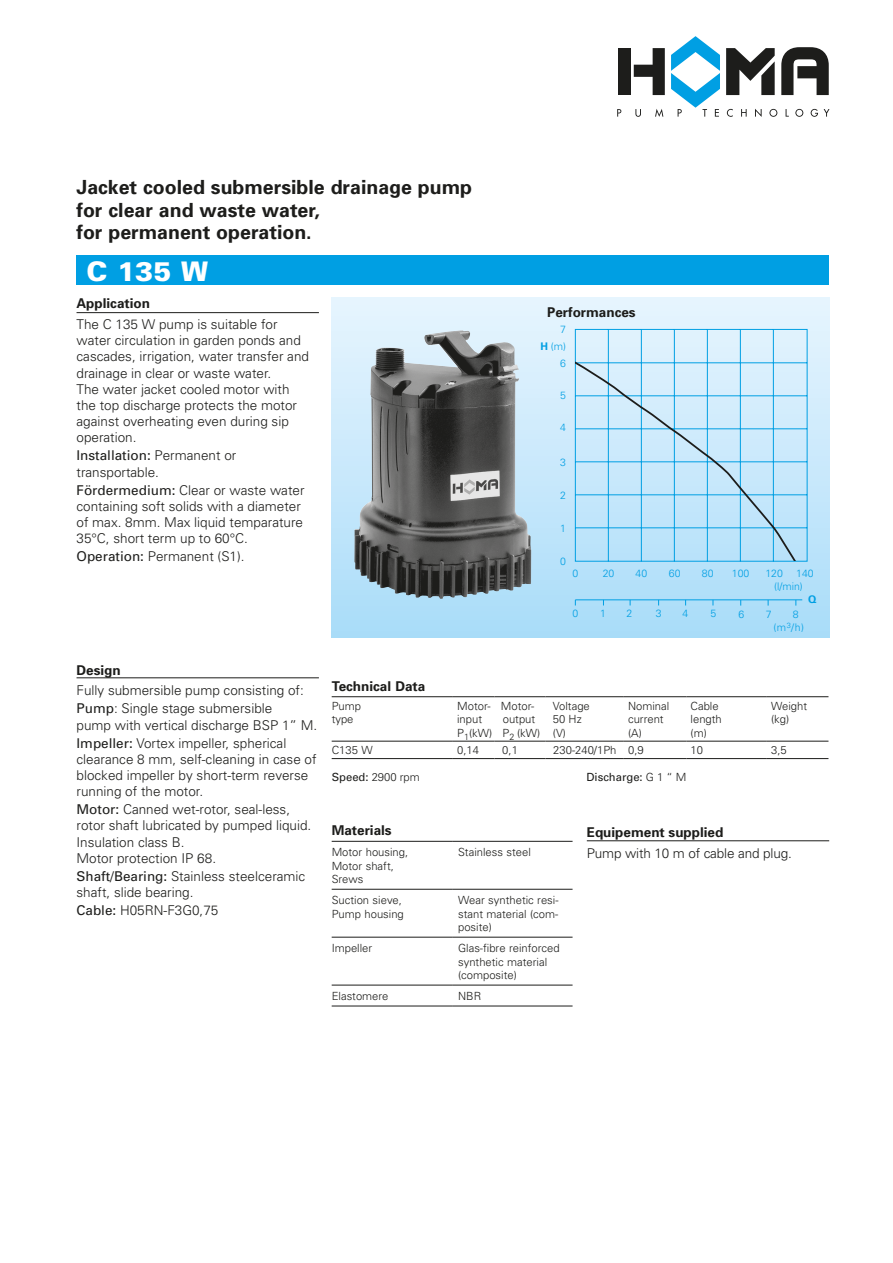
<style>
.page{position:relative;width:893px;height:1263px;background:#fff}
.page>*{position:absolute;margin:0;border:0;box-sizing:border-box;transform-origin:0 0}
.t1{font:900 27px "Univers";color:#fff}
.t2{font:700 19.5px/22.5px "Univers";color:#1d1d1b}
.t3{font:300 13.5px/16.2px "Univers";color:#1d1d1b}
.t4{font:700 13.5px "Univers";color:#1d1d1b}
.t5{font:300 11.25px/13.5px "Univers";color:#1d1d1b}
.t6{font:11.25px "Univers";color:#1d1d1b}
.t7{font:300 10.5px/13.6px "Univers";color:#009fe3}
.t8{font:700 10.5px "Univers";color:#009fe3}
.s1{font-weight:400}
.s2{font-weight:700}
.s3{font-weight:300}
</style>
<div class="page">
<svg style="left:332px;top:298px;width:497px;height:340px;background:#b4d1e2"></svg>
<hr style="left:575px;top:599px;width:227px;height:1px;background:#009fe3">
<svg style="left:575px;top:329px;width:233px;height:233px;background:#c4e7fa"></svg>
<svg style="left:575px;top:360px;width:222px;height:200px;background:#bbe2f7"></svg>
<div style="left:77px;top:255px;width:752px;height:30px;background:#009fe3"></div>
<img style="left:354px;top:330px;width:111px;height:269px">
<hr style="left:77px;top:312px;width:242px;height:1px;background:#1d1d1b">
<hr style="left:77px;top:677px;width:242px;height:1px;background:#1d1d1b">
<hr style="left:332px;top:696px;width:121px;height:1px;background:#1d1d1b">
<hr style="left:453px;top:696px;width:42px;height:1px;background:#1d1d1b">
<hr style="left:495px;top:696px;width:51px;height:1px;background:#1d1d1b">
<hr style="left:546px;top:696px;width:78px;height:1px;background:#1d1d1b">
<hr style="left:624px;top:696px;width:62px;height:1px;background:#1d1d1b">
<hr style="left:686px;top:696px;width:81px;height:1px;background:#1d1d1b">
<hr style="left:767px;top:696px;width:61px;height:1px;background:#1d1d1b">
<hr style="left:332px;top:741px;width:121px;height:1px;background:#1d1d1b">
<hr style="left:453px;top:741px;width:42px;height:1px;background:#1d1d1b">
<hr style="left:495px;top:741px;width:51px;height:1px;background:#1d1d1b">
<hr style="left:546px;top:741px;width:78px;height:1px;background:#1d1d1b">
<hr style="left:624px;top:741px;width:62px;height:1px;background:#1d1d1b">
<hr style="left:686px;top:741px;width:81px;height:1px;background:#1d1d1b">
<hr style="left:767px;top:741px;width:61px;height:1px;background:#1d1d1b">
<hr style="left:332px;top:758px;width:121px;height:1px;background:#1d1d1b">
<hr style="left:453px;top:758px;width:42px;height:1px;background:#1d1d1b">
<hr style="left:495px;top:758px;width:51px;height:1px;background:#1d1d1b">
<hr style="left:546px;top:758px;width:78px;height:1px;background:#1d1d1b">
<hr style="left:624px;top:758px;width:62px;height:1px;background:#1d1d1b">
<hr style="left:686px;top:758px;width:81px;height:1px;background:#1d1d1b">
<hr style="left:767px;top:758px;width:61px;height:1px;background:#1d1d1b">
<hr style="left:332px;top:841px;width:120px;height:1px;background:#1d1d1b">
<hr style="left:452px;top:841px;width:121px;height:1px;background:#1d1d1b">
<hr style="left:332px;top:889px;width:120px;height:1px;background:#1d1d1b">
<hr style="left:452px;top:889px;width:121px;height:1px;background:#1d1d1b">
<hr style="left:332px;top:937px;width:120px;height:1px;background:#1d1d1b">
<hr style="left:452px;top:937px;width:121px;height:1px;background:#1d1d1b">
<hr style="left:332px;top:985px;width:120px;height:1px;background:#1d1d1b">
<hr style="left:452px;top:985px;width:121px;height:1px;background:#1d1d1b">
<hr style="left:332px;top:1006px;width:120px;height:1px;background:#1d1d1b">
<hr style="left:452px;top:1006px;width:121px;height:1px;background:#1d1d1b">
<hr style="left:587px;top:840px;width:242px;height:1px;background:#1d1d1b">
<svg style="left:617px;top:109px;width:4px;height:8px"></svg>
<svg style="left:635px;top:109px;width:6px;height:8px"></svg>
<svg style="left:655px;top:109px;width:8px;height:8px"></svg>
<svg style="left:727px;top:109px;width:6px;height:8px"></svg>
<svg style="left:741px;top:109px;width:6px;height:8px"></svg>
<svg style="left:755px;top:109px;width:7px;height:8px"></svg>
<svg style="left:769px;top:109px;width:8px;height:8px"></svg>
<svg style="left:786px;top:109px;width:3px;height:8px"></svg>
<svg style="left:795px;top:109px;width:8px;height:8px"></svg>
<svg style="left:811px;top:109px;width:7px;height:8px"></svg>
<svg style="left:824px;top:109px;width:5px;height:8px"></svg>
<div style="left:618px;top:48px;width:12px;height:47px;background:#1d1d1b"></div>
<svg style="left:634px;top:48px;width:31px;height:47px"></svg>
<svg style="left:726px;top:48px;width:49px;height:47px"></svg>
<svg style="left:671px;top:36px;width:49px;height:81px"></svg>
<svg style="left:781px;top:47px;width:48px;height:48px"></svg>
<h2 class="t2" style="left:77px;top:176px;width:397px">Jacket cooled submersible drainage pump for clear and waste water,<br>for permanent operation.</h2>
<h1 class="t1" style="left:86px;top:254px;width:123px">C 135 W</h1>
<p class="t4" style="left:77px;top:295px;width:75px">Application</p>
<p class="t3" style="left:77px;top:316px;width:234px">The C 135 W pump is suitable for water circulation in garden ponds and cascades, irrigation, water transfer and drainage in clear or waste water.<br>The water jacket cooled motor with the top discharge protects the motor against overheating even during sip operation.</p>
<p class="t3" style="left:77px;top:448px;width:161px"><span class="s1">Installation:</span> Permanent or transportable.</p>
<p class="t3" style="left:77px;top:482px;width:230px"><span class="s1">Fördermedium:</span> Clear or waste water containing soft solids with a diameter of max. 8mm. Max liquid temparature 35°C, short term up to 60°C.</p>
<p class="t3" style="left:77px;top:548px;width:170px"><span class="s1">Operation:</span> Permanent (S1).</p>
<p class="t4" style="left:77px;top:662px;width:46px">Design</p>
<p class="t3" style="left:77px;top:682px;width:229px;line-height:18px">Fully submersible pump consisting of:<br><span class="s1">Pump</span>: Single stage submersible</p>
<p class="t3" style="left:77px;top:716px;width:242px;line-height:18px">pump with vertical discharge BSP 1” M.<br><span class="s1">Impeller:</span> Vortex impeller, spherical</p>
<p class="t3" style="left:77px;top:751px;width:242px">clearance 8 mm, self-cleaning in case of blocked impeller by short-term reverse running of the motor.</p>
<p class="t3" style="left:77px;top:801px;width:236px"><span class="s1">Motor:</span> Canned wet-rotor, seal-less, rotor shaft lubricated by pumped liquid.<br>Insulation class B.<br>Motor protection IP 68.</p>
<p class="t3" style="left:77px;top:868px;width:230px"><span class="s1">Shaft/Bearing:</span> Stainless steelceramic shaft, slide bearing.</p>
<p class="t3" style="left:77px;top:902px;width:143px"><span class="s1">Cable:</span> H05RN-F3G0,75</p>
<p class="t4" style="left:547px;top:304px;width:90px">Performances</p>
<p class="t7" style="left:560px;top:323px;width:7px">7</p>
<p class="t7" style="left:560px;top:356px;width:7px">6</p>
<p class="t7" style="left:540px;top:339px;width:27px"><span class="s2">H</span> (m)</p>
<p class="t7" style="left:560px;top:389px;width:7px">5</p>
<p class="t7" style="left:560px;top:421px;width:7px">4</p>
<p class="t7" style="left:560px;top:456px;width:7px">3</p>
<p class="t7" style="left:560px;top:488px;width:7px">2</p>
<p class="t7" style="left:560px;top:521px;width:7px">1</p>
<p class="t7" style="left:560px;top:554px;width:7px">0</p>
<p class="t7" style="left:573px;top:566px;width:7px">0</p>
<p class="t7" style="left:573px;top:607px;width:7px">0</p>
<p class="t7" style="left:603px;top:566px;width:13px">20</p>
<p class="t7" style="left:636px;top:566px;width:13px">40</p>
<p class="t7" style="left:669px;top:566px;width:13px">60</p>
<p class="t7" style="left:702px;top:566px;width:13px">80</p>
<p class="t7" style="left:732px;top:566px;width:19px">100</p>
<p class="t7" style="left:765px;top:566px;width:19px">120</p>
<p class="t7" style="left:796px;top:566px;width:19px">140</p>
<p class="t7" style="left:774px;top:579px;width:30px">(l/min)</p>
<p class="t8" style="left:808px;top:593px;width:10px">Q</p>
<p class="t7" style="left:600px;top:607px;width:7px">1</p>
<p class="t7" style="left:627px;top:607px;width:7px">2</p>
<p class="t7" style="left:656px;top:607px;width:7px">3</p>
<p class="t7" style="left:682px;top:607px;width:7px">4</p>
<p class="t7" style="left:711px;top:607px;width:7px">5</p>
<p class="t7" style="left:738px;top:607px;width:7px">6</p>
<p class="t7" style="left:766px;top:607px;width:7px">7</p>
<p class="t7" style="left:773px;top:607px;width:32px;text-indent:19px">8 (m<sup>3</sup>/h)</p>
<p class="t4" style="left:332px;top:678px;width:95px">Technical Data</p>
<p class="t5" style="left:332px;top:699px;width:31px">Pump type</p>
<p class="t5" style="left:457px;top:699px;width:78px">Motor- Motor&shy;input</p>
<p class="t5" style="left:457px;top:713px;width:85px;text-indent:46px">output<br>P<sub>1</sub>(kW) P<sub>2</sub> (kW)</p>
<p class="t5" style="left:553px;top:699px;width:38px">Voltage<br>50 Hz (V)</p>
<p class="t5" style="left:628px;top:699px;width:43px">Nominal current (A)</p>
<p class="t5" style="left:691px;top:699px;width:33px">Cable length (m)</p>
<p class="t5" style="left:771px;top:699px;width:38px">Weight (kg)</p>
<p class="t5" style="left:332px;top:744px;width:42px">C135 W</p>
<p class="t5" style="left:457px;top:744px;width:23px">0,14</p>
<p class="t5" style="left:502px;top:744px;width:17px">0,1</p>
<p class="t5" style="left:553px;top:744px;width:92px">230-240/1Ph 0,9</p>
<p class="t5" style="left:691px;top:744px;width:14px">10</p>
<p class="t5" style="left:771px;top:744px;width:17px">3,5</p>
<p class="t5" style="left:332px;top:770px;width:90px"><span class="s1">Speed:</span> 2900 rpm</p>
<p class="t6" style="left:586px;top:770px;width:102px">Discharge: <span class="s3">G 1 “ M</span></p>
<p class="t4" style="left:332px;top:822px;width:62px">Materials</p>
<p class="t5" style="left:332px;top:845px;width:78px">Motor housing,<br>Motor shaft,<br>Srews</p>
<p class="t5" style="left:458px;top:845px;width:74px">Stainless steel</p>
<p class="t5" style="left:332px;top:893px;width:74px">Suction sieve,<br>Pump housing</p>
<p class="t5" style="left:458px;top:893px;width:102px;text-align:justify">Wear synthetic resi&shy;stant material (com&shy;posite)</p>
<p class="t5" style="left:332px;top:941px;width:42px">Impeller</p>
<p class="t5" style="left:458px;top:941px;width:103px">Glas-fibre reinforced synthetic material (composite)</p>
<p class="t5" style="left:332px;top:989px;width:58px">Elastomere</p>
<p class="t5" style="left:458px;top:989px;width:25px">NBR</p>
<p class="t4" style="left:587px;top:824px;width:138px">Equipement supplied</p>
<p class="t3" style="left:587px;top:845px;width:207px">Pump with 10 m of cable and plug.</p>
</div>
